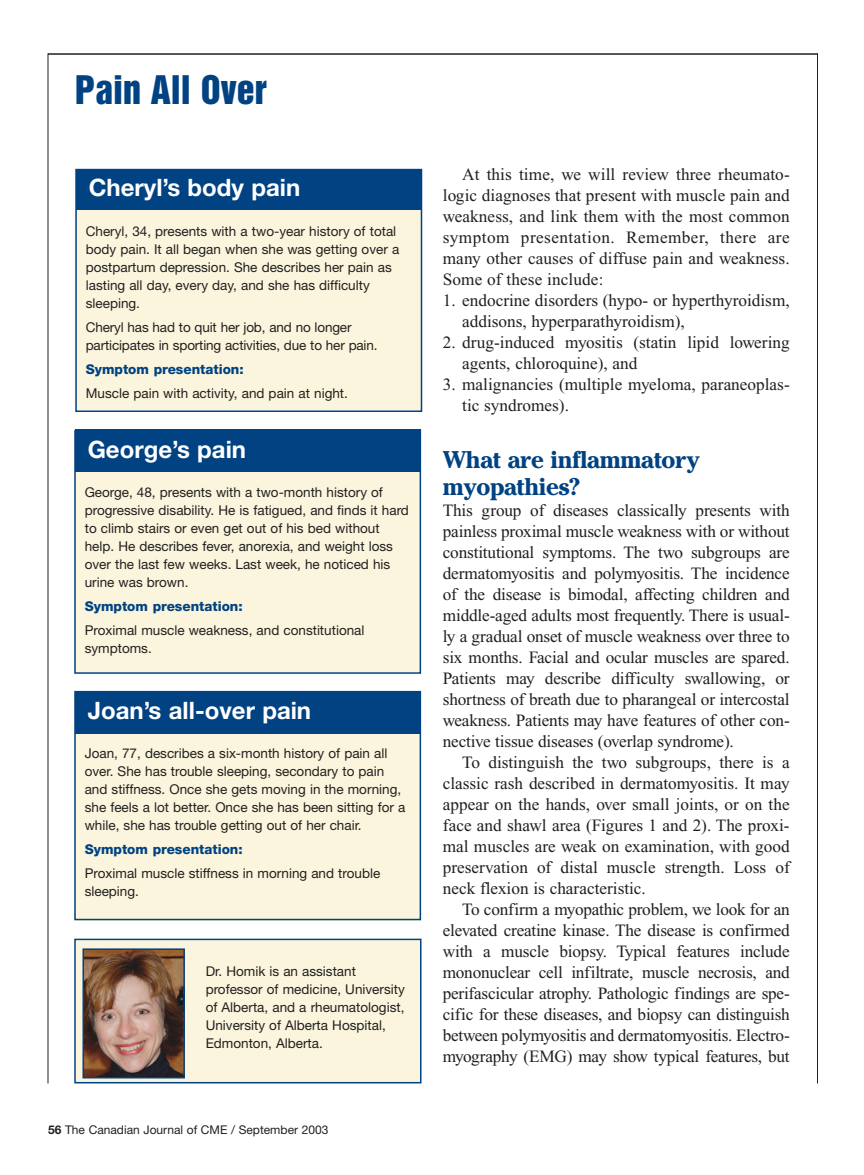
<style>
.page{position:relative;width:864px;height:1175px;background:#fff}
.page>*{position:absolute;margin:0;border:0;box-sizing:border-box;transform-origin:0 0}
.t1{font:36px "Helvetica Inserat";color:#004282}
.t2{font:700 24px "Helvetica Neue";color:#fff}
.t3{font:700 24px/27px "Cheltenham";letter-spacing:-.015em;color:#004282}
.t4{font:17.25px/21px "Times New Roman";color:#231f20;text-align:justify}
.t5{font:13.5px/18px "Helvetica Neue";color:#231f20}
.t6{font:800 13.5px "Helvetica Neue";color:#004282}
.t7{font:12px "Helvetica Neue";color:#231f20}
.s1{font-weight:700}
</style>
<div class="page">
<hr style="left:48px;top:53px;width:770px;height:2px;background:#231f20">
<hr style="left:48px;top:53px;width:1px;height:1030px;background:#231f20">
<hr style="left:817px;top:53px;width:1px;height:1030px;background:#231f20">
<div style="left:75px;top:939px;width:346px;height:143px;background:#faf5dc"></div>
<div style="left:74px;top:938px;width:348px;height:145px;border:2px solid #004282"></div>
<img style="left:85px;top:951px;width:97px;height:124px">
<div style="left:82px;top:948px;width:103px;height:130px;border:2px solid #004282"></div>
<div style="left:74px;top:433px;width:347px;height:238px;background:#faf5dc"></div>
<div style="left:75px;top:430px;width:346px;height:42px;background:#004282"></div>
<div style="left:74px;top:430px;width:347px;height:244px;border:2px solid #004282"></div>
<div style="left:74px;top:694px;width:347px;height:226px;background:#faf5dc"></div>
<div style="left:75px;top:691px;width:346px;height:42px;background:#004282"></div>
<div style="left:74px;top:691px;width:347px;height:229px;border:2px solid #004282"></div>
<div style="left:75px;top:172px;width:347px;height:238px;background:#faf5dc"></div>
<div style="left:76px;top:169px;width:346px;height:40px;background:#004282"></div>
<div style="left:75px;top:169px;width:347px;height:243px;border:2px solid #004282"></div>
<h1 class="t1" style="left:75px;top:75px;width:193px">Pain All Over</h1>
<h2 class="t2" style="left:89px;top:179px;width:213px">Cheryl’s body pain</h2>
<p class="t5" style="left:86px;top:223px;width:315px">Cheryl, 34, presents with a two-year history of total body pain. It all began when she was getting over a postpartum depression. She describes her pain as lasting all day, every day, and she has difficulty sleeping.</p>
<p class="t5" style="left:86px;top:319px;width:293px">Cheryl has had to quit her job, and no longer participates in sporting activities, due to her pain.</p>
<p class="t6" style="left:86px;top:364px;width:159px">Symptom presentation:</p>
<p class="t5" style="left:86px;top:385px;width:264px">Muscle pain with activity, and pain at night.</p>
<h2 class="t2" style="left:88px;top:440px;width:160px">George’s pain</h2>
<p class="t5" style="left:85px;top:484px;width:326px">George, 48, presents with a two-month history of progressive disability. He is fatigued, and finds it hard to climb stairs or even get out of his bed without help. He describes fever, anorexia, and weight loss over the last few weeks. Last week, he noticed his urine was brown.</p>
<p class="t6" style="left:85px;top:601px;width:159px">Symptom presentation:</p>
<p class="t5" style="left:85px;top:622px;width:281px">Proximal muscle weakness, and constitutional symptoms.</p>
<h2 class="t2" style="left:88px;top:701px;width:225px">Joan’s all-over pain</h2>
<p class="t5" style="left:85px;top:745px;width:322px">Joan, 77, describes a six-month history of pain all over. She has trouble sleeping, secondary to pain and stiffness. Once she gets moving in the morning, she feels a lot better. Once she has been sitting for a while, she has trouble getting out of her chair.</p>
<p class="t6" style="left:85px;top:844px;width:159px">Symptom presentation:</p>
<p class="t5" style="left:85px;top:865px;width:297px">Proximal muscle stiffness in morning and trouble sleeping.</p>
<p class="t5" style="left:206px;top:963px;width:201px">Dr. Homik is an assistant professor of medicine, University of Alberta, and a rheumatologist,<br>University of Alberta Hospital,<br>Edmonton, Alberta.</p>
<p class="t7" style="left:48px;top:1125px;width:282px"><span class="s1">56</span> The Canadian Journal of CME / September 2003</p>
<p class="t4" style="left:443px;top:165px;width:348px;text-indent:19px">At this time, we will review three rheumato&shy;logic diagnoses that present with muscle pain and weakness, and link them with the most common symptom presentation. Remember, there are many other causes of diffuse pain and weakness.<br>Some of these include:</p>
<p class="t4" style="left:462px;top:291px;width:329px;text-indent:-19px">1. endocrine disorders (hypo- or hyperthyroidism, addisons, hyperparathyroidism),</p>
<p class="t4" style="left:462px;top:333px;width:329px;text-indent:-19px">2. drug-induced myositis (statin lipid lowering agents, chloroquine), and</p>
<p class="t4" style="left:462px;top:375px;width:329px;text-indent:-19px">3. malignancies (multiple myeloma, paraneoplas&shy;tic syndromes).</p>
<h2 class="t3" style="left:443px;top:448px;width:259px">What are inflammatory myopathies?</h2>
<p class="t4" style="left:443px;top:501px;width:348px">This group of diseases classically presents with painless proximal muscle weakness with or without constitutional symptoms. The two subgroups are dermatomyositis and polymyositis. The incidence of the disease is bimodal, affecting children and middle-aged adults most frequently. There is usual&shy;ly a gradual onset of muscle weakness over three to six months. Facial and ocular muscles are spared.<br>Patients may describe difficulty swallowing, or shortness of breath due to pharangeal or intercostal weakness. Patients may have features of other con&shy;nective tissue diseases (overlap syndrome).</p>
<p class="t4" style="left:443px;top:753px;width:348px;text-indent:19px">To distinguish the two subgroups, there is a classic rash described in dermatomyositis. It may appear on the hands, over small joints, or on the face and shawl area (Figures 1 and 2). The proxi&shy;mal muscles are weak on examination, with good preservation of distal muscle strength. Loss of neck flexion is characteristic.</p>
<p class="t4" style="left:443px;top:900px;width:348px;text-indent:19px">To confirm a myopathic problem, we look for an elevated creatine kinase. The disease is confirmed with a muscle biopsy. Typical features include mononuclear cell infiltrate, muscle necrosis, and perifascicular atrophy. Pathologic findings are spe&shy;cific for these diseases, and biopsy can distinguish between polymyositis and dermatomyositis. Electro&shy;myography (EMG) may show typical features, but</p>
</div>
